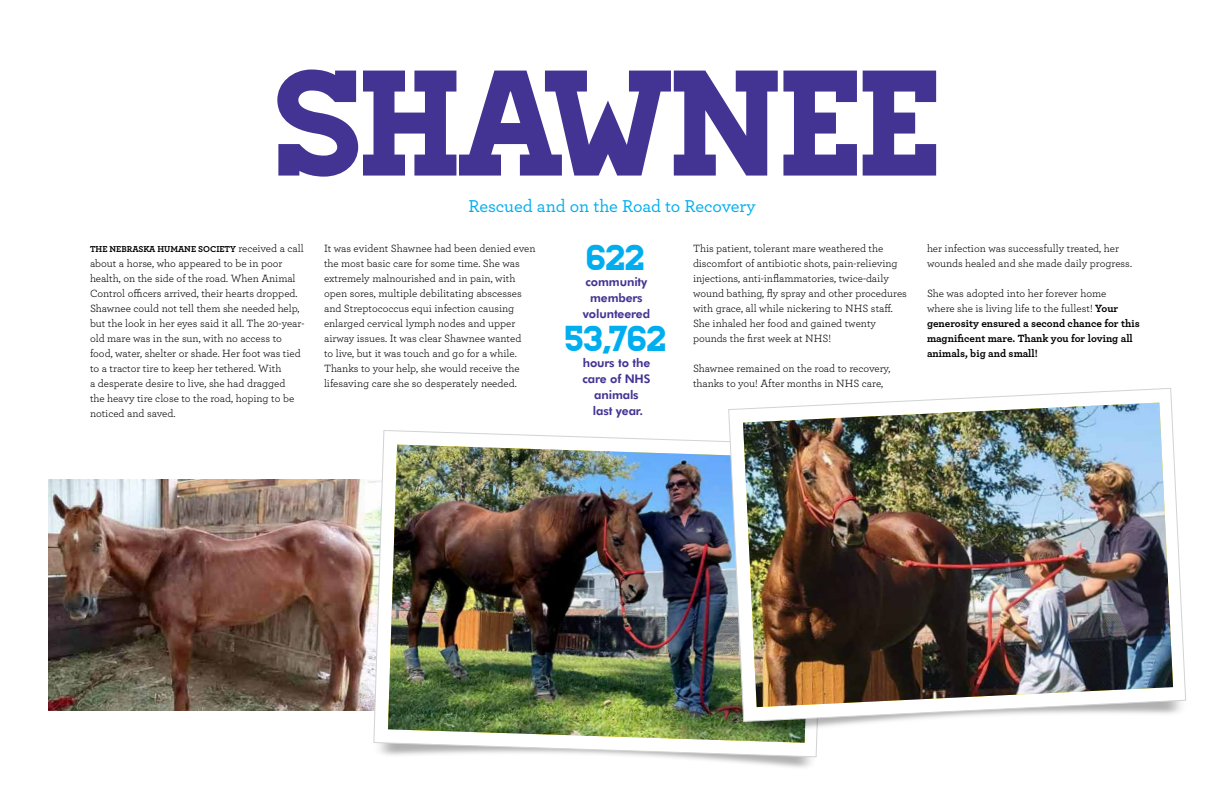
<style>
.page{position:relative;width:1224px;height:792px;background:#fff}
.page>*{position:absolute;margin:0;border:0;box-sizing:border-box;transform-origin:0 0}
.t1{font:150px "Homestead";letter-spacing:-.035em;color:#433494}
.t2{font:36px "Homestead";letter-spacing:-.01em;color:#00aeef}
.t3{font:500 18px "Archer";letter-spacing:-.005em;color:#00aeef}
.t4{font:800 12px/16px "Futura BT";letter-spacing:-.01em;color:#433494;text-align:center}
.t5{font:11px/15px "Archer";color:#000}
.t6{font:700 11px/15px "Archer";color:#000}
.t7{font:700 9px "Archer";color:#000}
.s1{font-weight:400}
.s2{font-weight:400;font-size:11px}
</style>
<div class="page">
<img style="left:48px;top:480px;width:325px;height:231px">
<img style="left:346px;top:596px;width:364px;height:164px">
<svg style="left:373px;top:430px;width:355px;height:327px"></svg>
<img style="left:388px;top:445px;width:340px;height:298px">
<img style="left:710px;top:554px;width:161px;height:214px">
<svg style="left:728px;top:388px;width:458px;height:334px"></svg>
<img style="left:743px;top:403px;width:430px;height:304px">
<h1 class="t1" style="left:278px;top:35px;width:669px">SHAWNEE</h1>
<h3 class="t3" style="left:468px;top:193px;width:289px">Rescued and on the Road to Recovery</h3>
<p class="t5" style="left:693px;top:240px;width:215px">This patient, tolerant mare weathered the discomfort of antibiotic shots, pain-relieving injections, anti-inflammatories, twice-daily wound bathing, fly spray and other procedures with grace, all while nickering to NHS staff.<br>She inhaled her food and gained twenty pounds the first week at NHS!</p>
<p class="t5" style="left:693px;top:360px;width:199px">Shawnee remained on the road to recovery, thanks to you! After months in NHS care,</p>
<p class="t5" style="left:927px;top:240px;width:207px">her infection was successfully treated, her wounds healed and she made daily progress.</p>
<p class="t6" style="left:927px;top:285px;width:214px"><span class="s1">She was adopted into her forever home<br>where she is living life to the fullest!</span> Your generosity ensured a second chance for this magnificent mare. Thank you for loving all animals, big and small!</p>
<p class="t7" style="left:90px;top:242px;width:215px">THE NEBRASKA HUMANE SOCIETY <span class="s2">received a call</span></p>
<p class="t5" style="left:90px;top:255px;width:216px">about a horse, who appeared to be in poor health, on the side of the road. When Animal Control officers arrived, their hearts dropped.<br>Shawnee could not tell them she needed help, but the look in her eyes said it all. The 20-year&shy;old mare was in the sun, with no access to food, water, shelter or shade. Her foot was tied to a tractor tire to keep her tethered. With<br>a desperate desire to live, she had dragged<br>the heavy tire close to the road, hoping to be noticed and saved.</p>
<p class="t5" style="left:324px;top:240px;width:213px">It was evident Shawnee had been denied even the most basic care for some time. She was extremely malnourished and in pain, with open sores, multiple debilitating abscesses and Streptococcus equi infection causing enlarged cervical lymph nodes and upper airway issues. It was clear Shawnee wanted<br>to live, but it was touch and go for a while.<br>Thanks to your help, she would receive the lifesaving care she so desperately needed.</p>
<h2 class="t2" style="left:587px;top:236px;width:60px">622</h2>
<p class="t4" style="left:583px;top:274px;width:69px">community members volunteered</p>
<h2 class="t2" style="left:566px;top:317px;width:103px">53,762</h2>
<p class="t4" style="left:582px;top:355px;width:70px">hours to the care of NHS animals<br>last year.</p>
</div>
